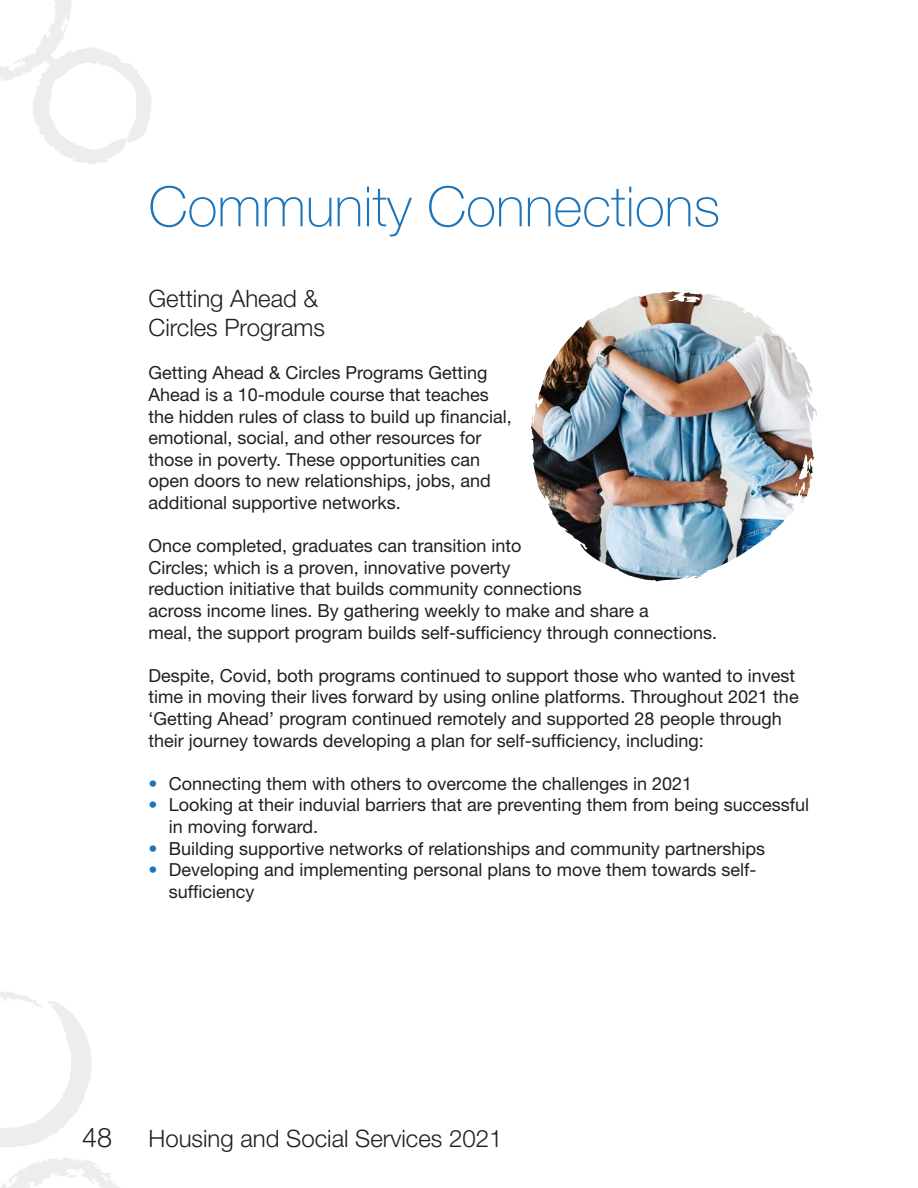
<style>
.page{position:relative;width:918px;height:1188px;background:#fff}
.page>*{position:absolute;margin:0;border:0;box-sizing:border-box;transform-origin:0 0}
.t1{font:100 55.5px "Helvetica Neue LT Pro";color:#1c75ba}
.t2{font:300 27px "Helvetica Neue LT Pro";color:#231f20}
.t3{font:300 24px/28.8px "Helvetica Neue LT Pro";color:#231f20}
.t4{font:18px/21.6px "Helvetica Neue LT Pro";color:#231f20}
.s1{color:#1c75ba}
</style>
<div class="page">
<svg style="left:0;top:0;width:152px;height:165px"></svg>
<svg style="left:0;top:991px;width:120px;height:197px"></svg>
<svg style="left:671px;top:291px;width:146px;height:233px"></svg>
<img style="left:531px;top:292px;width:250px;height:289px">
<h1 class="t1" style="left:148px;top:174px;width:573px">Community Connections</h1>
<h3 class="t3" style="left:148px;top:284px;width:178px">Getting Ahead &amp;<br>Circles Programs</h3>
<p class="t4" style="left:148px;top:362px;width:365px">Getting Ahead &amp; Circles Programs Getting Ahead is a 10-module course that teaches the hidden rules of class to build up financial, emotional, social, and other resources for those in poverty. These opportunities can open doors to new relationships, jobs, and additional supportive networks.</p>
<p class="t4" style="left:148px;top:535px;width:570px">Once completed, graduates can transition into<br>Circles; which is a proven, innovative poverty<br>reduction initiative that builds community connections<br>across income lines. By gathering weekly to make and share a<br>meal, the support program builds self-sufficiency through connections.</p>
<p class="t4" style="left:148px;top:664px;width:652px">Despite, Covid, both programs continued to support those who wanted to invest time in moving their lives forward by using online platforms. Throughout 2021 the ‘Getting Ahead’ program continued remotely and supported 28 people through their journey towards developing a plan for self-sufficiency, including:</p>
<p class="t4" style="left:148px;top:772px;width:545px"><span class="s1">•</span> Connecting them with others to overcome the challenges in 2021</p>
<p class="t4" style="left:169px;top:794px;width:642px;text-indent:-20px"><span class="s1">•</span> Looking at their induvial barriers that are preventing them from being successful in moving forward.</p>
<p class="t4" style="left:148px;top:837px;width:618px"><span class="s1">•</span> Building supportive networks of relationships and community partnerships</p>
<p class="t4" style="left:169px;top:859px;width:589px;text-indent:-20px"><span class="s1">•</span> Developing and implementing personal plans to move them towards self&shy;sufficiency</p>
<h2 class="t2" style="left:82px;top:1121px;width:32px">48</h2>
<h3 class="t3" style="left:148px;top:1123px;width:355px">Housing and Social Services 2021</h3>
</div>
